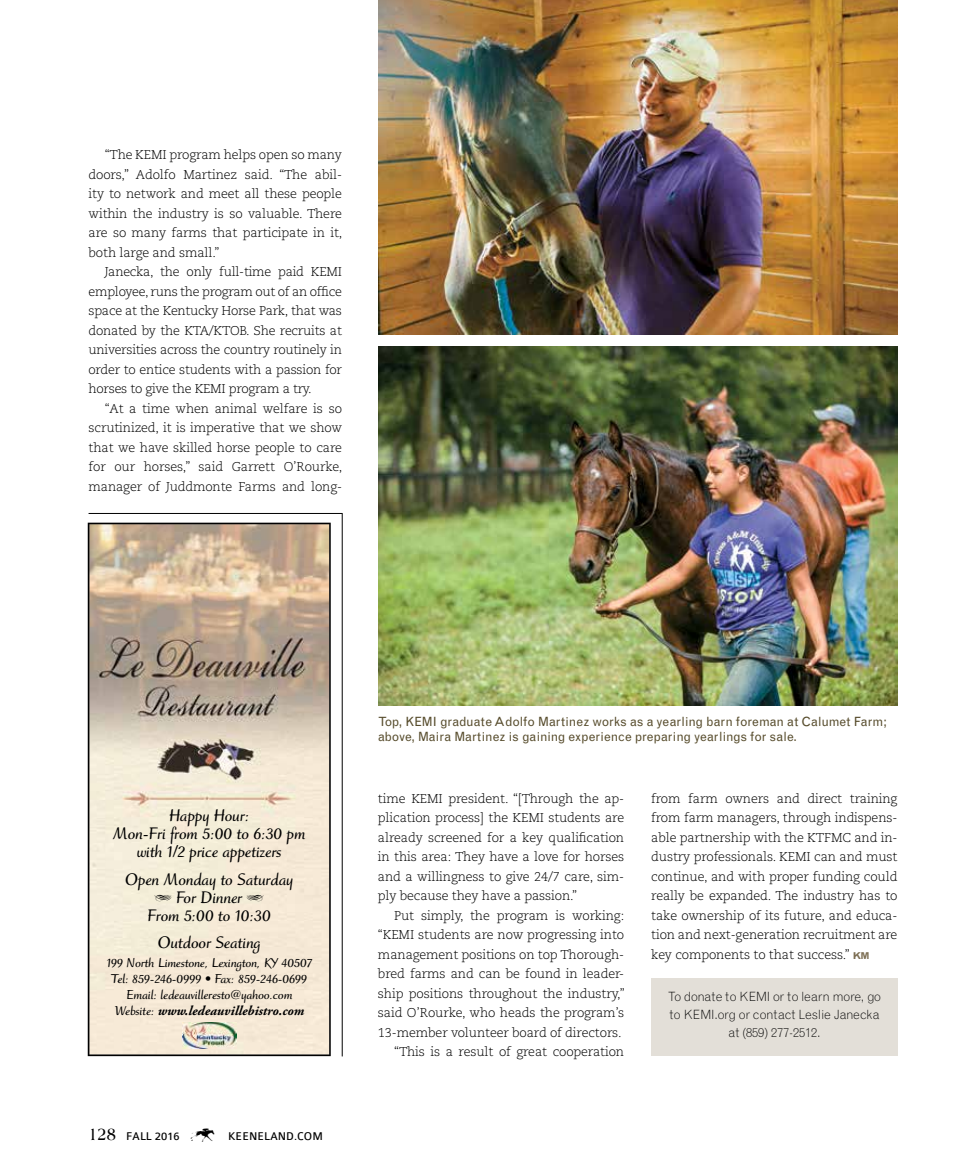
<style>
.page{position:relative;width:972px;height:1175px;background:#fff}
.page>*{position:absolute;margin:0;border:0;box-sizing:border-box;transform-origin:0 0}
.t1{font:27px "Keen DB";color:#000}
.t2{font:700 17.7px/18px "Ruzicka Freehand LT Std";color:#000;text-align:center}
.t3{font:700 13.5px/15.8px "Ruzicka Freehand LT Std";color:#000;text-align:center}
.t4{font:italic 700 13.5px "Adobe Garamond Pro";color:#000}
.t5{font:300 12.75px/19.5px "Caecilia LT Std";letter-spacing:-.01em;color:#000;text-align:justify}
.t6{font:12.75px/15.3px "Grotesque MT Std";color:#574c2c}
.t7{font:300 12.75px/18px "Grotesque MT Std";letter-spacing:-.01em;color:#000;text-align:center}
.t8{font:12px "Colaborate";color:#000}
.s1{font-family:"Ruzicka Freehand LT Std";font-style:normal}
.s2{font-family:"Americana Std";font-weight:700;font-size:18.15px}
.s3{font-family:"Grotesque MT Std";font-weight:700;font-size:9.45px;color:#7d6f54}
</style>
<div class="page">
<img style="left:89px;top:524px;width:241px;height:530px">
<hr style="left:89px;top:513px;width:253px;height:1px;background:#000">
<hr style="left:342px;top:513px;width:1px;height:543px;background:#000">
<img style="left:378px;top:0;width:519px;height:334px">
<img style="left:378px;top:346px;width:519px;height:359px">
<div style="left:651px;top:978px;width:247px;height:78px;background:#e3dfd8"></div>
<svg style="left:155px;top:895px;width:17px;height:6px"></svg>
<svg style="left:247px;top:895px;width:17px;height:6px"></svg>
<p class="t5" style="left:89px;top:145px;width:255px;text-indent:16px">“The KEMI program helps open so many doors,” Adolfo Martinez said. “The abil&shy;ity to network and meet all these people within the industry is so valuable. There are so many farms that participate in it, both large and small.”</p>
<p class="t5" style="left:89px;top:262px;width:255px;text-indent:16px">Janecka, the only full-time paid KEMI employee, runs the program out of an office space at the Kentucky Horse Park, that was donated by the KTA/KTOB. She recruits at universities across the country routinely in order to entice students with a passion for horses to give the KEMI program a try.</p>
<p class="t5" style="left:89px;top:399px;width:255px;text-indent:16px">“At a time when animal welfare is so scrutinized, it is imperative that we show that we have skilled horse people to care for our horses,” said Garrett O’Rourke, manager of Juddmonte Farms and long-</p>
<h2 class="t2" style="left:113px;top:808px;width:194px">Happy Hour:<br>Mon-Fri from 5:00 to 6:30 pm with 1/2 price appetizers</h2>
<h2 class="t2" style="left:125px;top:872px;width:170px">Open Monday to Saturday<br>For Dinner<br>From 5:00 to 10:30</h2>
<h2 class="t2" style="left:158px;top:935px;width:105px">Outdoor Seating</h2>
<p class="t3" style="left:107px;top:956px;width:207px">199 North Limestone, Lexington, KY 40507<br>Tel: 859-246-0999 • Fax: 859-246-0699<br>Email: ledeauvilleresto@yahoo.com</p>
<p class="t4" style="left:115px;top:1002px;width:191px"><span class="s1">Website:</span> www.ledeauvillebistro.com</p>
<p class="t8" style="left:89px;top:1130px;width:93px"><span class="s2">128</span> FALL 2016</p>
<h1 class="t1" style="left:190px;top:1121px;width:28px">K</h1>
<p class="t8" style="left:228px;top:1130px;width:96px">KEENELAND.COM</p>
<p class="t6" style="left:378px;top:713px;width:510px">Top, KEMI graduate Adolfo Martinez works as a yearling barn foreman at Calumet Farm; above, Maira Martinez is gaining experience preparing yearlings for sale.</p>
<p class="t5" style="left:378px;top:789px;width:248px">time KEMI president. “[Through the ap&shy;plication process] the KEMI students are already screened for a key qualification in this area: They have a love for horses and a willingness to give 24/7 care, sim&shy;ply because they have a passion.”</p>
<p class="t5" style="left:378px;top:906px;width:248px;text-align:right">Put simply, the program is working: “KEMI students are now progressing into management positions on top Thorough&shy;bred farms and can be found in leader&shy;ship positions throughout the industry,” said O’Rourke, who heads the program’s 13-member volunteer board of directors. “This is a result of great cooperation</p>
<p class="t5" style="left:651px;top:789px;width:248px">from farm owners and direct training from farm managers, through indispens&shy;able partnership with the KTFMC and in&shy;dustry professionals. KEMI can and must continue, and with proper funding could really be expanded. The industry has to take ownership of its future, and educa&shy;tion and next-generation recruitment are key components to that success.” <span class="s3">KM</span></p>
<p class="t7" style="left:668px;top:987px;width:215px">To donate to KEMI or to learn more, go to KEMI.org or contact Leslie Janecka at (859) 277-2512.</p>
</div>
